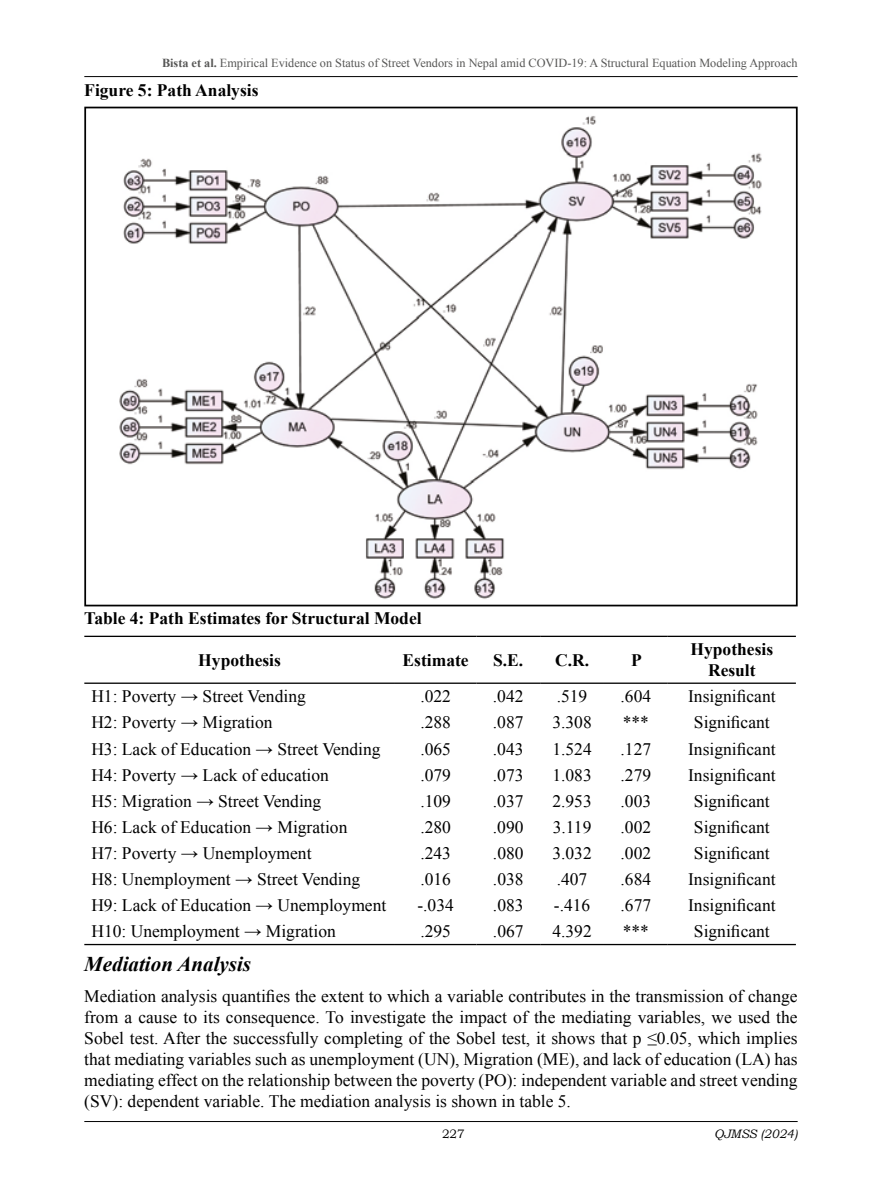
<style>
.page{position:relative;width:882px;height:1197px;background:#fff}
.page>*{position:absolute;margin:0;border:0;box-sizing:border-box;transform-origin:0 0}
.t1{font:italic 700 21px "Times New Roman";color:#000}
.t2{font:17.5px/21px "Times New Roman";color:#000;text-align:justify}
.t3{font:700 17.5px/21px "Times New Roman";color:#000;text-align:center}
.t4{font:12.25px "Times New Roman";color:#575756}
.t5{font:italic 12.25px "Bookman Old Style";color:#000}
.t6{font:12.25px "Bookman Old Style";color:#000}
.s1{font-weight:700}
</style>
<div class="page">
<hr style="left:84px;top:76px;width:714px;height:1px;background:#000">
<hr style="left:84px;top:1121px;width:714px;height:1px;background:#000">
<hr style="left:84px;top:636px;width:311px;height:1px;background:#000">
<hr style="left:395px;top:636px;width:81px;height:1px;background:#000">
<hr style="left:476px;top:636px;width:64px;height:1px;background:#000">
<hr style="left:540px;top:636px;width:64px;height:1px;background:#000">
<hr style="left:604px;top:636px;width:64px;height:1px;background:#000">
<hr style="left:668px;top:636px;width:128px;height:1px;background:#000">
<hr style="left:84px;top:944px;width:311px;height:1px;background:#000">
<hr style="left:395px;top:944px;width:81px;height:1px;background:#000">
<hr style="left:476px;top:944px;width:64px;height:1px;background:#000">
<hr style="left:540px;top:944px;width:64px;height:1px;background:#000">
<hr style="left:604px;top:944px;width:64px;height:1px;background:#000">
<hr style="left:668px;top:944px;width:128px;height:1px;background:#000">
<hr style="left:84px;top:683px;width:311px;height:1px;background:#000">
<hr style="left:395px;top:683px;width:81px;height:1px;background:#000">
<hr style="left:476px;top:683px;width:64px;height:1px;background:#000">
<hr style="left:540px;top:683px;width:64px;height:1px;background:#000">
<hr style="left:604px;top:683px;width:64px;height:1px;background:#000">
<hr style="left:668px;top:683px;width:128px;height:1px;background:#000">
<img style="left:119px;top:116px;width:643px;height:483px">
<div style="left:84px;top:107px;width:714px;height:499px;border:2px solid #000"></div>
<p class="t4" style="left:162px;top:55px;width:637px"><span class="s1">Bista et al.</span> Empirical Evidence on Status of Street Vendors in Nepal amid COVID-19: A Structural Equation Modeling Approach</p>
<p class="t3" style="left:84px;top:79px;width:176px">Figure 5: Path Analysis</p>
<p class="t3" style="left:84px;top:607px;width:339px">Table 4: Path Estimates for Structural Model</p>
<p class="t3" style="left:198px;top:649px;width:84px">Hypothesis</p>
<p class="t3" style="left:403px;top:649px;width:68px">Estimate</p>
<p class="t3" style="left:493px;top:649px;width:32px">S.E.</p>
<p class="t3" style="left:555px;top:649px;width:36px">C.R.</p>
<p class="t3" style="left:631px;top:649px;width:12px">P</p>
<p class="t3" style="left:691px;top:638px;width:84px">Hypothesis<br>Result</p>
<p class="t2" style="left:91px;top:686px;width:216px">H1: Poverty → Street Vending</p>
<p class="t2" style="left:420px;top:686px;width:32px">.022</p>
<p class="t2" style="left:493px;top:686px;width:32px">.042</p>
<p class="t2" style="left:557px;top:686px;width:32px">.519</p>
<p class="t2" style="left:621px;top:686px;width:32px">.604</p>
<p class="t2" style="left:688px;top:686px;width:89px">Insignificant</p>
<p class="t2" style="left:91px;top:712px;width:183px">H2: Poverty → Migration</p>
<p class="t2" style="left:420px;top:712px;width:32px">.288</p>
<p class="t2" style="left:493px;top:712px;width:32px">.087</p>
<p class="t2" style="left:552px;top:712px;width:41px">3.308</p>
<p class="t2" style="left:623px;top:712px;width:28px">***</p>
<p class="t2" style="left:694px;top:712px;width:77px">Significant</p>
<p class="t2" style="left:91px;top:738px;width:291px">H3: Lack of Education → Street Vending</p>
<p class="t2" style="left:420px;top:738px;width:32px">.065</p>
<p class="t2" style="left:493px;top:738px;width:32px">.043</p>
<p class="t2" style="left:552px;top:738px;width:41px">1.524</p>
<p class="t2" style="left:621px;top:738px;width:32px">.127</p>
<p class="t2" style="left:688px;top:738px;width:89px">Insignificant</p>
<p class="t2" style="left:91px;top:764px;width:239px">H4: Poverty → Lack of education</p>
<p class="t2" style="left:420px;top:764px;width:32px">.079</p>
<p class="t2" style="left:493px;top:764px;width:32px">.073</p>
<p class="t2" style="left:552px;top:764px;width:41px">1.083</p>
<p class="t2" style="left:621px;top:764px;width:32px">.279</p>
<p class="t2" style="left:688px;top:764px;width:89px">Insignificant</p>
<p class="t2" style="left:91px;top:790px;width:232px">H5: Migration → Street Vending</p>
<p class="t2" style="left:420px;top:790px;width:32px">.109</p>
<p class="t2" style="left:493px;top:790px;width:32px">.037</p>
<p class="t2" style="left:552px;top:790px;width:41px">2.953</p>
<p class="t2" style="left:621px;top:790px;width:32px">.003</p>
<p class="t2" style="left:694px;top:790px;width:77px">Significant</p>
<p class="t2" style="left:91px;top:816px;width:258px">H6: Lack of Education → Migration</p>
<p class="t2" style="left:420px;top:816px;width:32px">.280</p>
<p class="t2" style="left:493px;top:816px;width:32px">.090</p>
<p class="t2" style="left:553px;top:816px;width:40px">3.119</p>
<p class="t2" style="left:621px;top:816px;width:32px">.002</p>
<p class="t2" style="left:694px;top:816px;width:77px">Significant</p>
<p class="t2" style="left:91px;top:842px;width:222px">H7: Poverty → Unemployment</p>
<p class="t2" style="left:420px;top:842px;width:32px">.243</p>
<p class="t2" style="left:493px;top:842px;width:32px">.080</p>
<p class="t2" style="left:552px;top:842px;width:41px">3.032</p>
<p class="t2" style="left:621px;top:842px;width:32px">.002</p>
<p class="t2" style="left:694px;top:842px;width:77px">Significant</p>
<p class="t2" style="left:91px;top:869px;width:270px">H8: Unemployment → Street Vending</p>
<p class="t2" style="left:420px;top:869px;width:32px">.016</p>
<p class="t2" style="left:493px;top:869px;width:32px">.038</p>
<p class="t2" style="left:557px;top:869px;width:32px">.407</p>
<p class="t2" style="left:621px;top:869px;width:32px">.684</p>
<p class="t2" style="left:688px;top:869px;width:89px">Insignificant</p>
<p class="t2" style="left:91px;top:895px;width:297px">H9: Lack of Education → Unemployment</p>
<p class="t2" style="left:417px;top:895px;width:38px">-.034</p>
<p class="t2" style="left:493px;top:895px;width:32px">.083</p>
<p class="t2" style="left:554px;top:895px;width:38px">-.416</p>
<p class="t2" style="left:621px;top:895px;width:32px">.677</p>
<p class="t2" style="left:688px;top:895px;width:89px">Insignificant</p>
<p class="t2" style="left:91px;top:921px;width:246px">H10: Unemployment → Migration</p>
<p class="t2" style="left:420px;top:921px;width:32px">.295</p>
<p class="t2" style="left:493px;top:921px;width:32px">.067</p>
<p class="t2" style="left:552px;top:921px;width:41px">4.392</p>
<p class="t2" style="left:623px;top:921px;width:28px">***</p>
<p class="t2" style="left:694px;top:921px;width:77px">Significant</p>
<p class="t1" style="left:84px;top:949px;width:168px">Mediation Analysis</p>
<p class="t2" style="left:84px;top:985px;width:715px">Mediation analysis quantifies the extent to which a variable contributes in the transmission of change from a cause to its consequence. To investigate the impact of the mediating variables, we used the Sobel test. After the successfully completing of the Sobel test, it shows that p ≤0.05, which implies that mediating variables such as unemployment (UN), Migration (ME), and lack of education (LA) has mediating effect on the relationship between the poverty (PO): independent variable and street vending (SV): dependent variable. The mediation analysis is shown in table 5.</p>
<p class="t6" style="left:442px;top:1126px;width:24px">227</p>
<p class="t5" style="left:714px;top:1126px;width:85px">QJMSS (2024)</p>
</div>
